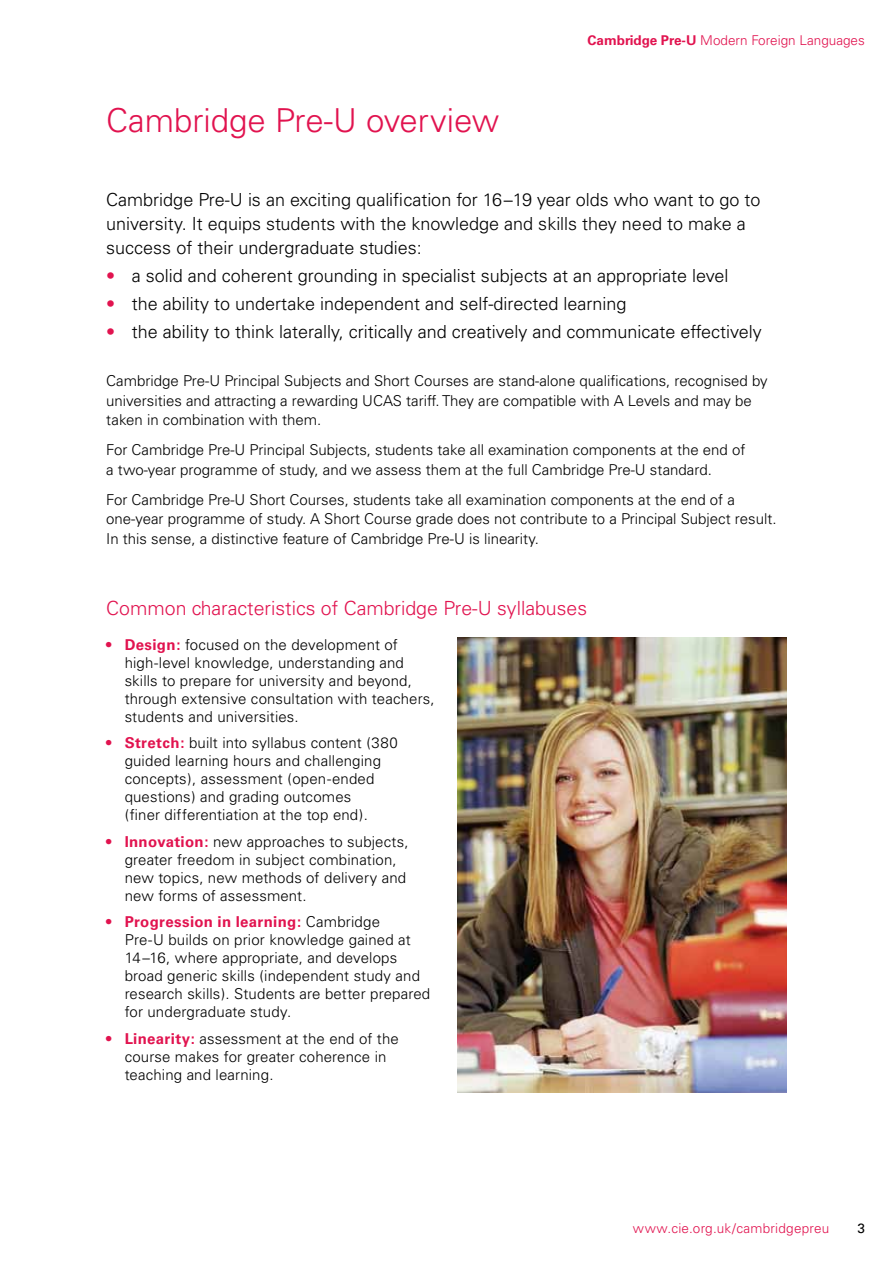
<style>
.page{position:relative;width:893px;height:1263px;background:#fff}
.page>*{position:absolute;margin:0;border:0;box-sizing:border-box;transform-origin:0 0}
.t1{font:300 33px "Univers";color:#e1134f}
.t2{font:300 19.5px "Univers";color:#e1134f}
.t3{font:300 18px/24px "Univers";color:#000}
.t4{font:300 15px/18px "Univers";color:#000}
.t5{font:300 13.5px "Univers";color:#e1134f}
.t6{font:13.5px "Univers";color:#000}
.s1{font-weight:700}
.s2{color:#e1134f}
.s3{font-weight:700;color:#e1134f}
</style>
<div class="page">
<img style="left:457px;top:638px;width:330px;height:455px">
<h1 class="t1" style="left:106px;top:101px;width:394px">Cambridge Pre-U overview</h1>
<p class="t5" style="left:587px;top:32px;width:279px"><span class="s1">Cambridge Pre-U</span> Modern Foreign Languages</p>
<p class="t3" style="left:106px;top:187px;width:656px">Cambridge Pre-U is an exciting qualification for 16–19 year olds who want to go to university. It equips students with the knowledge and skills they need to make a success of their undergraduate studies:</p>
<p class="t3" style="left:106px;top:263px;width:623px"><span class="s2">•</span> a solid and coherent grounding in specialist subjects at an appropriate level</p>
<p class="t3" style="left:106px;top:292px;width:522px"><span class="s2">•</span> the ability to undertake independent and self-directed learning</p>
<p class="t3" style="left:106px;top:320px;width:657px"><span class="s2">•</span> the ability to think laterally, critically and creatively and communicate effectively</p>
<p class="t4" style="left:106px;top:371px;width:663px;line-height:19.5px">Cambridge Pre-U Principal Subjects and Short Courses are stand-alone qualifications, recognised by universities and attracting a rewarding UCAS tariff. They are compatible with A Levels and may be taken in combination with them.</p>
<p class="t4" style="left:106px;top:440px;width:641px;line-height:19.5px">For Cambridge Pre-U Principal Subjects, students take all examination components at the end of a two-year programme of study, and we assess them at the full Cambridge Pre-U standard.</p>
<p class="t4" style="left:106px;top:490px;width:672px;line-height:19.5px">For Cambridge Pre-U Short Courses, students take all examination components at the end of a one-year programme of study. A Short Course grade does not contribute to a Principal Subject result.<br>In this sense, a distinctive feature of Cambridge Pre-U is linearity.</p>
<h2 class="t2" style="left:106px;top:596px;width:482px">Common characteristics of Cambridge Pre-U syllabuses</h2>
<p class="t4" style="left:125px;top:635px;width:312px;text-indent:-18px"><span class="s3">• Design:</span> focused on the development of high-level knowledge, understanding and skills to prepare for university and beyond, through extensive consultation with teachers, students and universities.</p>
<p class="t4" style="left:125px;top:734px;width:275px;text-indent:-18px"><span class="s3">• Stretch:</span> built into syllabus content (380 guided learning hours and challenging concepts), assessment (open-ended questions) and grading outcomes<br>(finer differentiation at the top end).</p>
<p class="t4" style="left:125px;top:832px;width:285px;text-indent:-18px"><span class="s3">• Innovation:</span> new approaches to subjects, greater freedom in subject combination, new topics, new methods of delivery and new forms of assessment.</p>
<p class="t4" style="left:125px;top:913px;width:307px;text-indent:-18px"><span class="s3">• Progression in learning:</span> Cambridge<br>Pre-U builds on prior knowledge gained at 14–16, where appropriate, and develops broad generic skills (independent study and research skills). Students are better prepared for undergraduate study.</p>
<p class="t4" style="left:125px;top:1029px;width:276px;text-indent:-18px"><span class="s3">• Linearity:</span> assessment at the end of the course makes for greater coherence in teaching and learning.</p>
<p class="t5" style="left:633px;top:1220px;width:198px">www.cie.org.uk/cambridgepreu</p>
<p class="t6" style="left:857px;top:1220px;width:9px">3</p>
</div>
